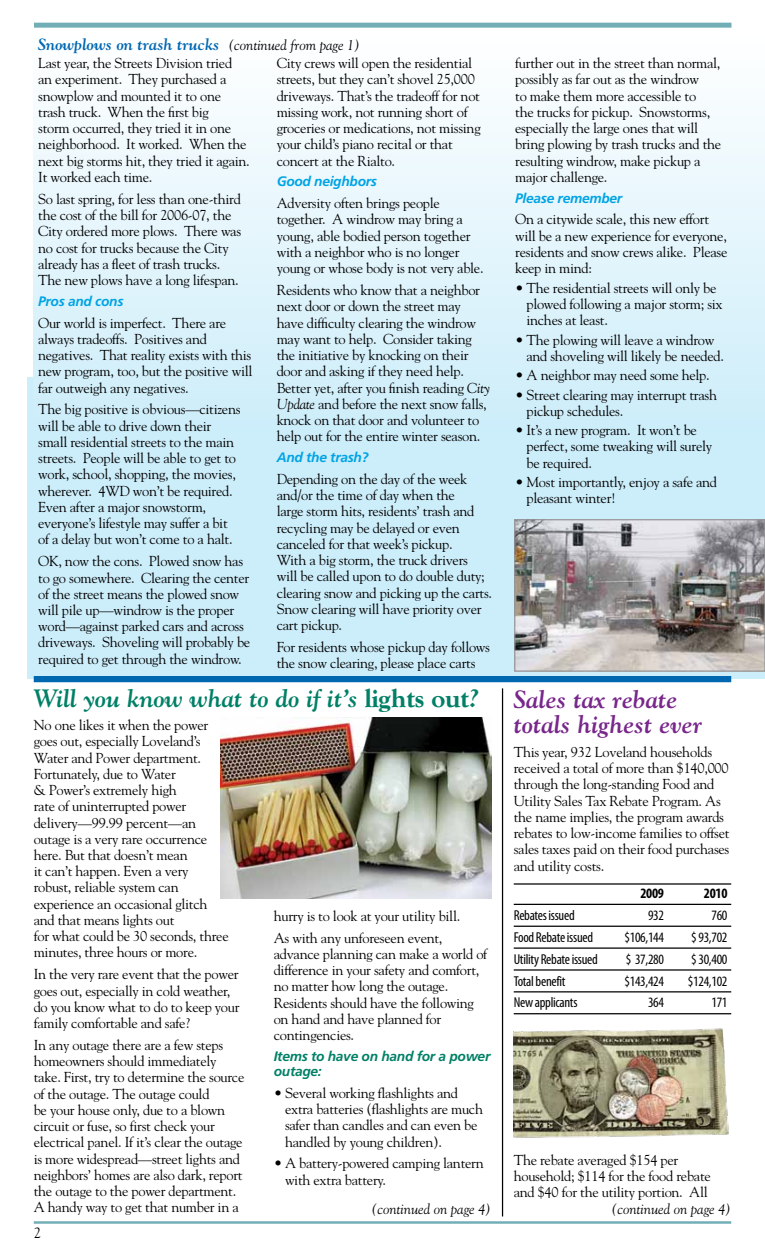
<style>
.page{position:relative;width:765px;height:1260px;background:#fff}
.page>*{position:absolute;margin:0;border:0;box-sizing:border-box;transform-origin:0 0}
.t1{font:italic 700 25px "Goudy";color:#008066}
.t2{font:italic 700 25px/25px "Goudy";color:#78278b}
.t3{font:italic 700 16.25px "Goudy";color:#0067b1}
.t4{font:15px "Goudy";color:#000}
.t5{font:14.38px/16.2px "Goudy";letter-spacing:-.02em;color:#000}
.t6{font:condensed 14.38px "Myriad Pro";letter-spacing:-.02em;color:#000}
.t7{font:italic 14.38px "Goudy";color:#000}
.t8{font:700 condensed 14.38px "Myriad Pro";letter-spacing:-.02em;color:#000}
.t9{font:italic 700 13.75px "Frutiger";letter-spacing:-.02em;color:#00a4e4}
.t10{font:italic 700 13.75px/15px "Frutiger";letter-spacing:-.02em;color:#008066}
.s1{font-weight:400;font-size:14.38px;color:#000}
.s2{font-style:italic}
.s3{font-weight:800;font-style:normal}
</style>
<div class="page">
<div style="left:28px;top:377px;width:737px;height:301px;background:#ccedfa"></div>
<div style="left:34px;top:35px;width:731px;height:391px;background:linear-gradient(to bottom,#fff,#cdedfa)"></div>
<div style="left:34px;top:23px;width:698px;height:5px;background:#72aeb6"></div>
<hr style="left:34px;top:1221px;width:697px;height:3px;background:#72aeb6">
<hr style="left:502px;top:688px;width:1px;height:528px;background:#000">
<div style="left:34px;top:676px;width:697px;height:6px;background:#0067b1"></div>
<img style="left:220px;top:718px;width:272px;height:181px">
<hr style="left:514px;top:883px;width:217px;height:2px;background:#000">
<hr style="left:514px;top:904px;width:217px;height:1px;background:#000">
<hr style="left:514px;top:926px;width:217px;height:1px;background:#000">
<hr style="left:514px;top:947px;width:217px;height:2px;background:#000">
<hr style="left:514px;top:969px;width:217px;height:2px;background:#000">
<hr style="left:514px;top:991px;width:217px;height:1px;background:#000">
<hr style="left:514px;top:1013px;width:217px;height:1px;background:#000">
<img style="left:514px;top:1028px;width:215px;height:110px">
<img style="left:516px;top:521px;width:247px;height:149px">
<div style="left:514px;top:519px;width:251px;height:153px;border:1px solid #939598"></div>
<p class="t3" style="left:38px;top:34px;width:323px">Snowplows on trash trucks <span class="s1">(continued from page 1)</span></p>
<p class="t5" style="left:38px;top:55px;width:213px">Last year, the Streets Division tried an experiment. They purchased a snowplow and mounted it to one trash truck. When the first big<br>storm occurred, they tried it in one neighborhood. It worked. When the next big storms hit, they tried it again.<br>It worked each time.</p>
<p class="t5" style="left:38px;top:190px;width:205px">So last spring, for less than one-third the cost of the bill for 2006-07, the City ordered more plows. There was no cost for trucks because the City already has a fleet of trash trucks.<br>The new plows have a long lifespan.</p>
<p class="t9" style="left:38px;top:293px;width:87px">Pros and cons</p>
<p class="t5" style="left:38px;top:314px;width:216px">Our world is imperfect. There are always tradeoffs. Positives and negatives. That reality exists with this new program, too, but the positive will far outweigh any negatives.</p>
<p class="t5" style="left:38px;top:401px;width:204px">The big positive is obvious—citizens will be able to drive down their small residential streets to the main streets. People will be able to get to work, school, shopping, the movies, wherever. 4WD won’t be required.<br>Even after a major snowstorm, everyone’s lifestyle may suffer a bit of a delay but won’t come to a halt.</p>
<p class="t5" style="left:38px;top:553px;width:214px">OK, now the cons. Plowed snow has to go somewhere. Clearing the center of the street means the plowed snow will pile up—windrow is the proper word—against parked cars and across driveways. Shoveling will probably be required to get through the windrow.</p>
<p class="t5" style="left:277px;top:55px;width:206px">City crews will open the residential streets, but they can’t shovel 25,000 driveways. That’s the tradeoff for not missing work, not running short of groceries or medications, not missing your child’s piano recital or that concert at the Rialto.</p>
<p class="t9" style="left:277px;top:173px;width:102px">Good neighbors</p>
<p class="t5" style="left:277px;top:195px;width:208px">Adversity often brings people together. A windrow may bring a young, able bodied person together with a neighbor who is no longer young or whose body is not very able.</p>
<p class="t5" style="left:277px;top:282px;width:215px">Residents who know that a neighbor next door or down the street may have difficulty clearing the windrow may want to help. Consider taking the initiative by knocking on their door and asking if they need help.<br>Better yet, after you finish reading <span class="s2">City Update</span> and before the next snow falls, knock on that door and volunteer to help out for the entire winter season.</p>
<p class="t9" style="left:277px;top:449px;width:93px">And the trash?</p>
<p class="t5" style="left:277px;top:470px;width:217px">Depending on the day of the week and/or the time of day when the<br>large storm hits, residents’ trash and recycling may be delayed or even canceled for that week’s pickup.<br>With a big storm, the truck drivers will be called upon to do double duty; clearing snow and picking up the carts.<br>Snow clearing will have priority over cart pickup.</p>
<p class="t5" style="left:277px;top:638px;width:215px">For residents whose pickup day follows the snow clearing, please place carts</p>
<p class="t5" style="left:515px;top:55px;width:208px">further out in the street than normal, possibly as far out as the windrow<br>to make them more accessible to<br>the trucks for pickup. Snowstorms, especially the large ones that will bring plowing by trash trucks and the resulting windrow, make pickup a major challenge.</p>
<p class="t9" style="left:515px;top:190px;width:108px">Please remember</p>
<p class="t5" style="left:515px;top:211px;width:214px">On a citywide scale, this new effort will be a new experience for everyone, residents and snow crews alike. Please keep in mind:</p>
<p class="t5" style="left:526px;top:279px;width:198px;text-indent:-11px">• The residential streets will only be plowed following a major storm; six inches at least.</p>
<p class="t5" style="left:526px;top:331px;width:199px;text-indent:-11px">• The plowing will leave a windrow and shoveling will likely be needed.</p>
<p class="t5" style="left:515px;top:367px;width:196px">• A neighbor may need some help.</p>
<p class="t5" style="left:526px;top:386px;width:192px;text-indent:-11px">• Street clearing may interrupt trash pickup schedules.</p>
<p class="t5" style="left:526px;top:422px;width:187px;text-indent:-11px">• It’s a new program. It won’t be perfect, some tweaking will surely be required.</p>
<p class="t5" style="left:526px;top:474px;width:192px;text-indent:-11px">• Most importantly, enjoy a safe and pleasant winter!</p>
<h1 class="t1" style="left:34px;top:683px;width:446px">Will you know what to do if it’s <span class="s3">lights out</span>?</h1>
<h1 class="t2" style="left:514px;top:686px;width:190px">Sales tax rebate totals highest ever</h1>
<p class="t5" style="left:34px;top:717px;width:197px">No one likes it when the power goes out, especially Loveland’s<br>Water and Power department.<br>Fortunately, due to Water<br>&amp; Power’s extremely high<br>rate of uninterrupted power delivery—99.99 percent—an outage is a very rare occurrence here. But that doesn’t mean<br>it can’t happen. Even a very robust, reliable system can experience an occasional glitch and that means lights out<br>for what could be 30 seconds, three minutes, three hours or more.</p>
<p class="t5" style="left:34px;top:966px;width:207px">In the very rare event that the power goes out, especially in cold weather, do you know what to do to keep your family comfortable and safe?</p>
<p class="t5" style="left:34px;top:1036px;width:212px">In any outage there are a few steps homeowners should immediately take. First, try to determine the source of the outage. The outage could<br>be your house only, due to a blown circuit or fuse, so first check your electrical panel. If it’s clear the outage is more widespread—street lights and neighbors’ homes are also dark, report the outage to the power department.<br>A handy way to get that number in a</p>
<p class="t5" style="left:514px;top:743px;width:217px">This year, 932 Loveland households received a total of more than $140,000 through the long-standing Food and Utility Sales Tax Rebate Program. As the name implies, the program awards rebates to low-income families to offset sales taxes paid on their food purchases and utility costs.</p>
<p class="t8" style="left:640px;top:884px;width:25px">2009</p>
<p class="t8" style="left:704px;top:884px;width:25px">2010</p>
<p class="t6" style="left:514px;top:907px;width:63px">Rebates issued</p>
<p class="t6" style="left:648px;top:907px;width:18px">932</p>
<p class="t6" style="left:711px;top:907px;width:18px">760</p>
<p class="t6" style="left:514px;top:928px;width:81px">Food Rebate issued</p>
<p class="t6" style="left:625px;top:928px;width:41px">$106,144</p>
<p class="t6" style="left:691px;top:928px;width:38px">$ 93,702</p>
<p class="t6" style="left:514px;top:950px;width:86px">Utility Rebate issued</p>
<p class="t6" style="left:626px;top:950px;width:40px">$ 37,280</p>
<p class="t6" style="left:691px;top:950px;width:38px">$ 30,400</p>
<p class="t6" style="left:514px;top:972px;width:53px">Total benefit</p>
<p class="t6" style="left:625px;top:972px;width:41px">$143,424</p>
<p class="t6" style="left:688px;top:972px;width:41px">$124,102</p>
<p class="t6" style="left:514px;top:994px;width:65px">New applicants</p>
<p class="t6" style="left:648px;top:994px;width:18px">364</p>
<p class="t6" style="left:711px;top:994px;width:18px">171</p>
<p class="t5" style="left:274px;top:904px;width:188px;line-height:21.9px">hurry is to look at your utility bill.<br>As with any unforeseen event,</p>
<p class="t5" style="left:274px;top:945px;width:215px">advance planning can make a world of difference in your safety and comfort, no matter how long the outage.<br>Residents should have the following on hand and have planned for contingencies.</p>
<p class="t10" style="left:274px;top:1049px;width:218px">Items to have on hand for a power outage:</p>
<p class="t5" style="left:285px;top:1084px;width:200px;text-indent:-11px">• Several working flashlights and extra batteries (flashlights are much safer than candles and can even be handled by young children).</p>
<p class="t5" style="left:285px;top:1155px;width:200px;text-indent:-11px">• A battery-powered camping lantern with extra battery.</p>
<p class="t5" style="left:514px;top:1151px;width:199px">The rebate averaged $154 per household; $114 for the food rebate and $40 for the utility portion. All</p>
<p class="t7" style="left:372px;top:1200px;width:121px">(continued on page 4)</p>
<p class="t7" style="left:612px;top:1200px;width:121px">(continued on page 4)</p>
<p class="t4" style="left:34px;top:1224px;width:9px">2</p>
</div>
